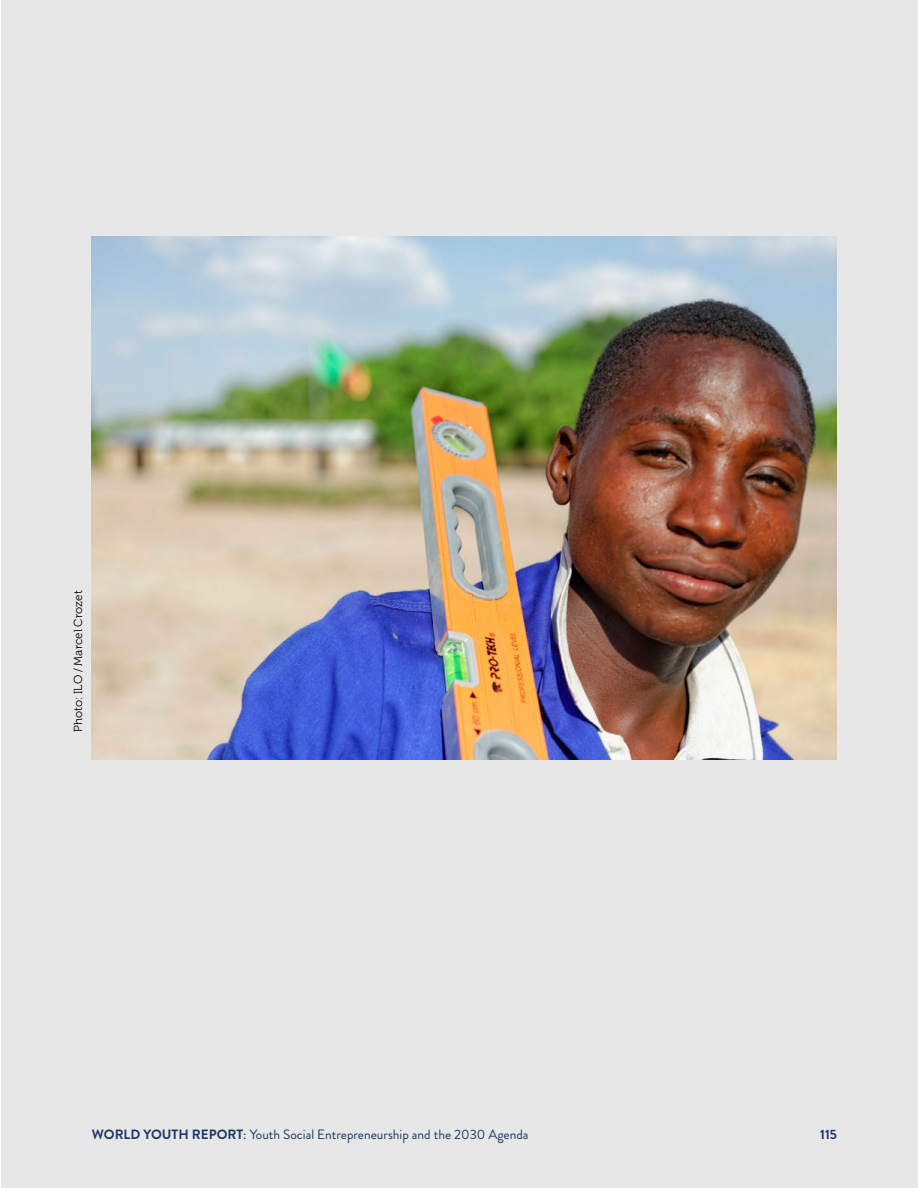
<style>
.page{position:relative;width:918px;height:1188px;background:#fff}
.page>*{position:absolute;margin:0;border:0;box-sizing:border-box;transform-origin:0 0}
.t1{font:13.5px "Brandon Grotesque";color:#1b3668}
.t2{font:700 13.5px "Brandon Grotesque";color:#1b3668}
.t3{font:11.7px "Museo 300";letter-spacing:.01em;color:#000}
.s1{font-weight:700}
</style>
<div class="page">
<div style="left:1px;top:0;width:917px;height:1188px;background:#e7e7e7"></div>
<img style="left:92px;top:237px;width:745px;height:523px">
<p class="t3" style="left:72px;top:732px;width:143px;rotate:-90deg">Photo: ILO / Marcel Crozet</p>
<p class="t1" style="left:92px;top:1125px;width:438px"><span class="s1">WORLD YOUTH REPORT</span>: Youth Social Entrepreneurship and the 2030 Agenda</p>
<p class="t2" style="left:820px;top:1124px;width:18px">115</p>
</div>
